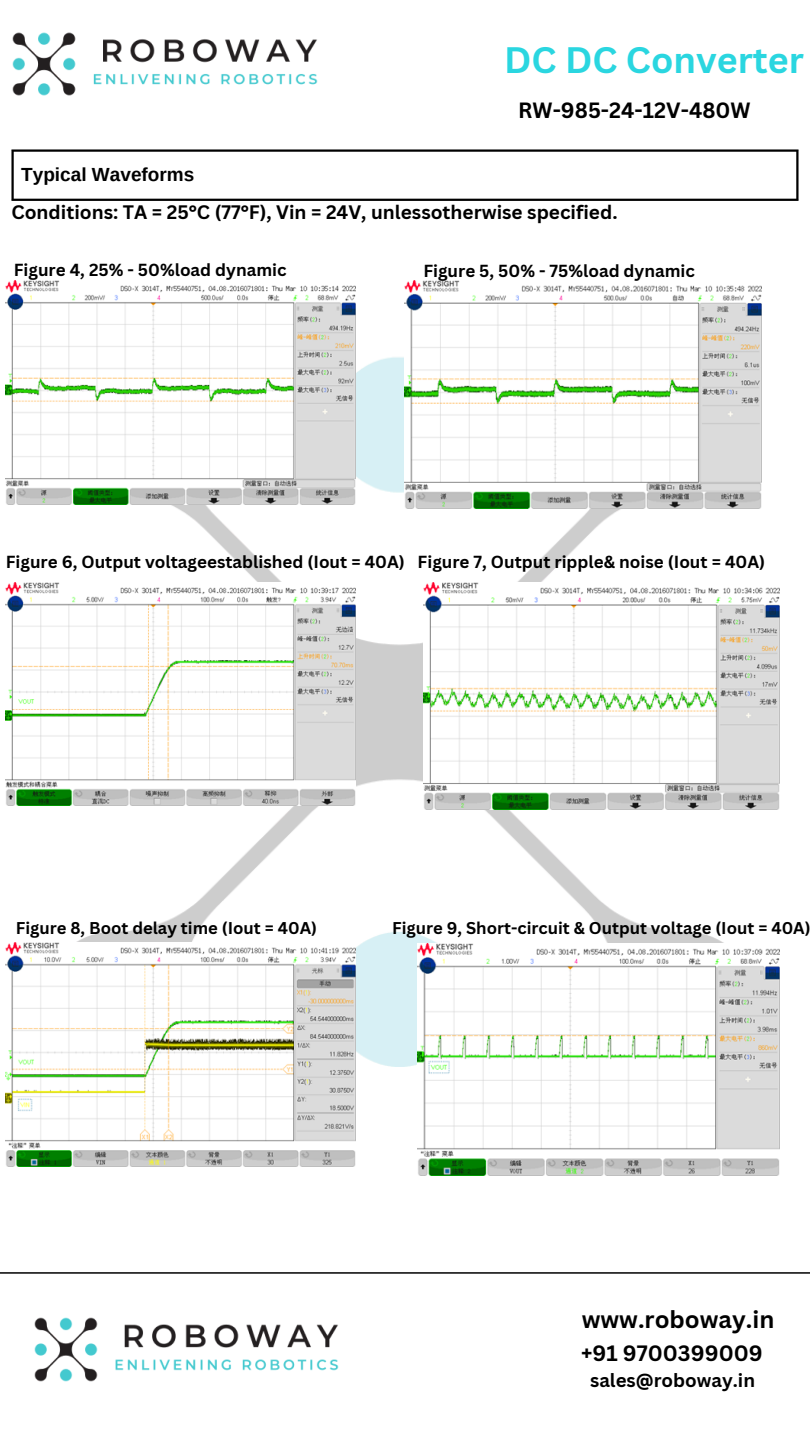
<style>
.page{position:relative;width:810px;height:1440px;background:#fff}
.page>*{position:absolute;margin:0;border:0;box-sizing:border-box;transform-origin:0 0}
.t1{font:700 35.8px "Canva Sans";color:#2ad6e0}
.t2{font:700 23.8px "Canva Sans";color:#000}
.t3{font:700 21.6px "Canva Sans";color:#000}
.t4{font:700 21.5px "Canva Sans";color:#000}
.t5{font:700 19px "Canva Sans";color:#000}
.t6{font:700 19px "Arimo";color:#000}
.t7{font:700 18.6px "Canva Sans";color:#000}
.t8{font:700 17px "Canva Sans";color:#000}
.t9{font:700 16.6px "Canva Sans";color:#000}
</style>
<div class="page">
<img style="left:5px;top:280px;width:775px;height:896px">
<hr style="left:11px;top:152px;width:3px;height:47px;background:#000">
<hr style="left:796px;top:152px;width:3px;height:47px;background:#000">
<hr style="left:11px;top:149px;width:788px;height:3px;background:#000">
<hr style="left:11px;top:199px;width:788px;height:2px;background:#000">
<img style="left:13px;top:32px;width:304px;height:64px">
<hr style="left:0;top:1272px;width:810px;height:2px;background:#000">
<img style="left:34px;top:1317px;width:305px;height:65px">
<img style="left:6px;top:281px;width:349px;height:223px">
<img style="left:405px;top:281px;width:356px;height:228px">
<img style="left:6px;top:582px;width:349px;height:224px">
<img style="left:423px;top:582px;width:357px;height:227px">
<img style="left:6px;top:943px;width:349px;height:223px">
<img style="left:418px;top:943px;width:361px;height:232px">
<p class="t6" style="left:21px;top:164px;width:175px">Typical Waveforms</p>
<p class="t1" style="left:504px;top:35px;width:301px">DC DC Converter</p>
<p class="t4" style="left:518px;top:95px;width:234px">RW-985-24-12V-480W</p>
<h1 class="t5" style="left:11px;top:198px;width:608px">Conditions: TA = 25°C (77°F), Vin = 24V, unlessotherwise specified.</h1>
<h2 class="t8" style="left:14px;top:257px;width:274px">Figure 4, 25% - 50%load dynamic</h2>
<p class="t8" style="left:423px;top:259px;width:273px">Figure 5, 50% - 75%load dynamic</p>
<h3 class="t8" style="left:6px;top:550px;width:401px">Figure 6, Output voltageestablished (Iout = 40A)</h3>
<p class="t8" style="left:418px;top:550px;width:349px">Figure 7, Output ripple&amp; noise (Iout = 40A)</p>
<p class="t9" style="left:16px;top:916px;width:303px">Figure 8, Boot delay time (Iout = 40A)</p>
<p class="t9" style="left:392px;top:916px;width:420px">Figure 9, Short-circuit &amp; Output voltage (Iout = 40A)</p>
<h2 class="t2" style="left:582px;top:1303px;width:194px">www.roboway.in</h2>
<p class="t3" style="left:581px;top:1337px;width:183px">+91 9700399009</p>
<p class="t7" style="left:590px;top:1367px;width:166px">sales@roboway.in</p>
</div>
